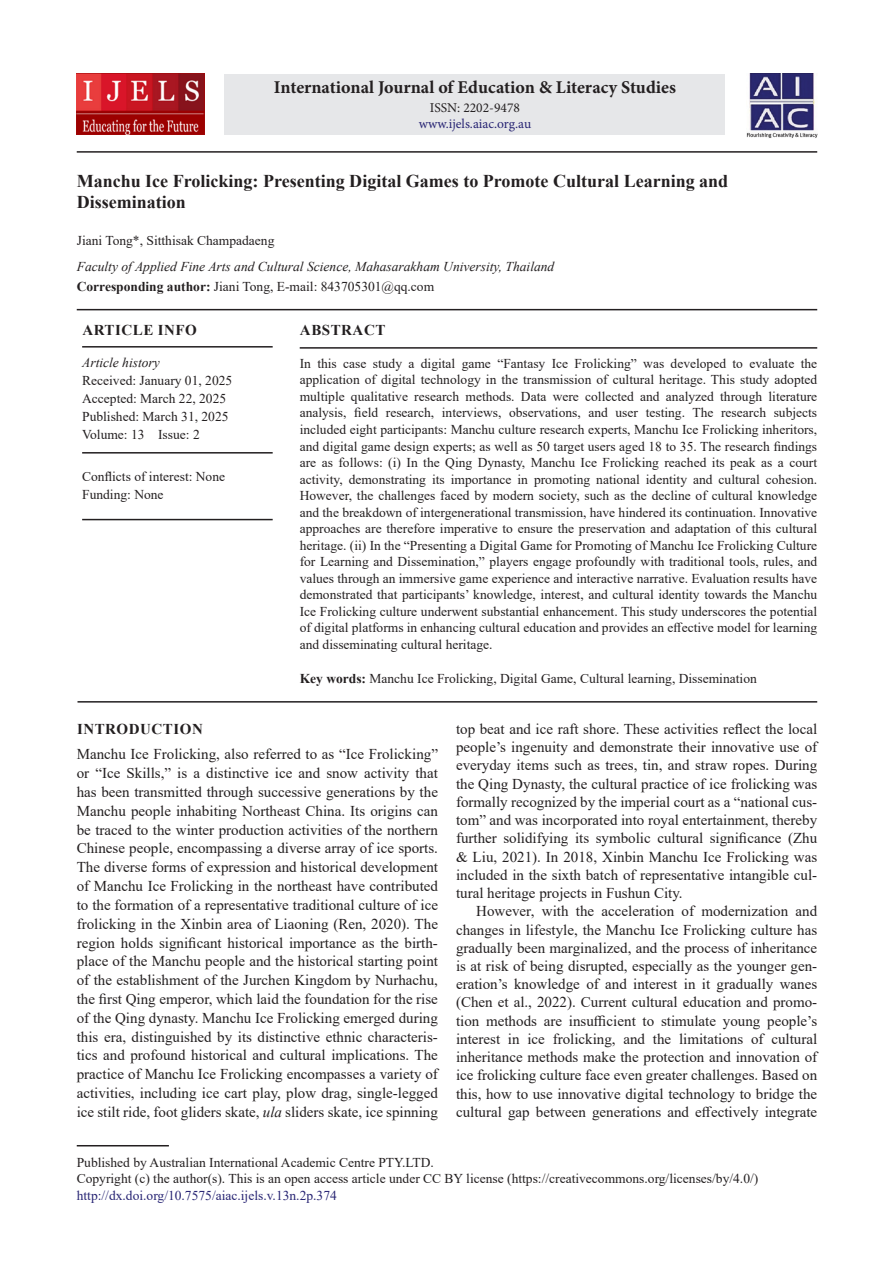
<style>
.page{position:relative;width:894px;height:1263px;background:#fff}
.page>*{position:absolute;margin:0;border:0;box-sizing:border-box;transform-origin:0 0}
.AT{font:700 18px/21px "Times New Roman";color:#231f20}
.J_Name{font:700 18px "Minion Pro";color:#231f20}
.TXFL{font:15px/18.8px "Times New Roman";color:#231f20;text-align:justify}
.TX{font:15px/18.1px "Times New Roman";color:#231f20;text-align:justify}
.ART_INFO{font:700 15px "Times New Roman";letter-spacing:.035em;color:#231f20}
.ABSH{font:700 15px "Times New Roman";letter-spacing:.035em;color:#231f20}
.ABS{font:13.5px/16.5px "Times New Roman";color:#231f20;text-align:justify}
.PUB_Details{font:13.5px/16.5px "Times New Roman";color:#231f20}
.HIS{font:13.5px/18px "Times New Roman";color:#231f20}
.AFF{font:italic 13.5px "Times New Roman";color:#231f20}
.KWD{font:13.5px "Times New Roman";color:#231f20}
.ADD{font:13.5px "Times New Roman";color:#231f20}
.HIS_1{font:13.5px/18px "Times New Roman";color:#231f20}
.AU{font:13.5px "Times New Roman";color:#231f20}
.ISSN_Web{font:13.5px "Minion Pro";letter-spacing:-.005em;color:#282574}
.ISSN_Num{font:13.5px "Minion Pro";color:#231f20}
.s1{font-weight:700}
.s2{font-style:italic}
.s3{color:#282574}
</style>
<div class="page">
<hr style="left:77px;top:1145px;width:92px;height:1px;background:#231f20">
<div style="left:224px;top:74px;width:501px;height:60px;background:#e6e7e9"></div>
<img style="left:746px;top:73px;width:70px;height:65px">
<img style="left:77px;top:73px;width:127px;height:61px">
<hr style="left:77px;top:309px;width:739px;height:1px;background:#231f20">
<hr style="left:299px;top:347px;width:517px;height:2px;background:#231f20">
<hr style="left:77px;top:701px;width:739px;height:1px;background:#231f20">
<hr style="left:77px;top:151px;width:739px;height:2px;background:#231f20">
<hr style="left:82px;top:346px;width:190px;height:1px;background:#231f20">
<hr style="left:82px;top:452px;width:190px;height:1px;background:#231f20">
<hr style="left:82px;top:519px;width:190px;height:1px;background:#231f20">
<p class="J_Name" style="left:274px;top:75px;width:403px">International Journal of Education &amp; Literacy Studies</p>
<p class="ISSN_Num" style="left:429px;top:98px;width:92px">ISSN: 2202-9478</p>
<p class="ISSN_Web" style="left:418px;top:115px;width:114px">www.ijels.aiac.org.au</p>
<p class="AT" style="left:77px;top:170px;width:652px">Manchu Ice Frolicking: Presenting Digital Games to Promote Cultural Learning and<br>Dissemination</p>
<p class="AU" style="left:77px;top:231px;width:199px">Jiani Tong*, Sitthisak Champadaeng</p>
<p class="AFF" style="left:77px;top:257px;width:479px">Faculty of Applied Fine Arts and Cultural Science, Mahasarakham University, Thailand</p>
<p class="ADD" style="left:77px;top:277px;width:359px"><span class="s1">Corresponding author:</span> Jiani Tong, E-mail: 843705301@qq.com</p>
<p class="ART_INFO" style="left:82px;top:319px;width:116px">ARTICLE INFO</p>
<p class="HIS" style="left:82px;top:353px;width:151px"><span class="s2">Article history<br></span>Received: January 01, 2025</p>
<p class="HIS" style="left:82px;top:389px;width:145px">Accepted: March 22, 2025</p>
<p class="HIS" style="left:82px;top:407px;width:148px">Published: March 31, 2025<br>Volume: 13 Issue: 2</p>
<p class="HIS_1" style="left:82px;top:466px;width:144px">Conflicts of interest: None<br>Funding: None</p>
<p class="ABSH" style="left:300px;top:319px;width:87px">ABSTRACT</p>
<p class="ABS" style="left:299px;top:355px;width:519px">In this case study a digital game “Fantasy Ice Frolicking” was developed to evaluate the application of digital technology in the transmission of cultural heritage. This study adopted multiple qualitative research methods. Data were collected and analyzed through literature analysis, field research, interviews, observations, and user testing. The research subjects included eight participants: Manchu culture research experts, Manchu Ice Frolicking inheritors, and digital game design experts; as well as 50 target users aged 18 to 35. The research findings are as follows: (i) In the Qing Dynasty, Manchu Ice Frolicking reached its peak as a court activity, demonstrating its importance in promoting national identity and cultural cohesion.<br>However, the challenges faced by modern society, such as the decline of cultural knowledge and the breakdown of intergenerational transmission, have hindered its continuation. Innovative approaches are therefore imperative to ensure the preservation and adaptation of this cultural heritage. (ii) In the “Presenting a Digital Game for Promoting of Manchu Ice Frolicking Culture for Learning and Dissemination,” players engage profoundly with traditional tools, rules, and values through an immersive game experience and interactive narrative. Evaluation results have demonstrated that participants’ knowledge, interest, and cultural identity towards the Manchu Ice Frolicking culture underwent substantial enhancement. This study underscores the potential of digital platforms in enhancing cultural education and provides an effective model for learning and disseminating cultural heritage.</p>
<p class="KWD" style="left:299px;top:669px;width:458px"><span class="s1">Key words:</span> Manchu Ice Frolicking, Digital Game, Cultural learning, Dissemination</p>
<p class="TXFL" style="left:456px;top:719px;width:362px;line-height:18.1px">top beat and ice raft shore. These activities reflect the local people’s ingenuity and demonstrate their innovative use of everyday items such as trees, tin, and straw ropes. During the Qing Dynasty, the cultural practice of ice frolicking was formally recognized by the imperial court as a “national cus&shy;tom” and was incorporated into royal entertainment, thereby further solidifying its symbolic cultural significance (Zhu &amp; Liu, 2021). In 2018, Xinbin Manchu Ice Frolicking was included in the sixth batch of representative intangible cul&shy;tural heritage projects in Fushun City.</p>
<p class="TX" style="left:456px;top:901px;width:362px;text-indent:20px">However, with the acceleration of modernization and changes in lifestyle, the Manchu Ice Frolicking culture has gradually been marginalized, and the process of inheritance is at risk of being disrupted, especially as the younger gen&shy;eration’s knowledge of and interest in it gradually wanes (Chen et al., 2022). Current cultural education and promo&shy;tion methods are insufficient to stimulate young people’s interest in ice frolicking, and the limitations of cultural inheritance methods make the protection and innovation of ice frolicking culture face even greater challenges. Based on this, how to use innovative digital technology to bridge the cultural gap between generations and effectively integrate</p>
<h1 class="ART_INFO" style="left:77px;top:718px;width:127px">INTRODUCTION</h1>
<p class="TXFL" style="left:77px;top:744px;width:362px">Manchu Ice Frolicking, also referred to as “Ice Frolicking” or “Ice Skills,” is a distinctive ice and snow activity that has been transmitted through successive generations by the Manchu people inhabiting Northeast China. Its origins can be traced to the winter production activities of the northern Chinese people, encompassing a diverse array of ice sports.<br>The diverse forms of expression and historical development of Manchu Ice Frolicking in the northeast have contributed to the formation of a representative traditional culture of ice frolicking in the Xinbin area of Liaoning (Ren, 2020). The region holds significant historical importance as the birth&shy;place of the Manchu people and the historical starting point of the establishment of the Jurchen Kingdom by Nurhachu, the first Qing emperor, which laid the foundation for the rise of the Qing dynasty. Manchu Ice Frolicking emerged during this era, distinguished by its distinctive ethnic characteris&shy;tics and profound historical and cultural implications. The practice of Manchu Ice Frolicking encompasses a variety of activities, including ice cart play, plow drag, single-legged ice stilt ride, foot gliders skate, <span class="s2">ula</span> sliders skate, ice spinning</p>
<p class="PUB_Details" style="left:77px;top:1153px;width:682px">Published by Australian International Academic Centre PTY.LTD.<br>Copyright (c) the author(s). This is an open access article under CC BY license (https://creativecommons.org/licenses/by/4.0/) <span class="s3">http://dx.doi.org/10.7575/aiac.ijels.v.13n.2p.374</span></p>
</div>
